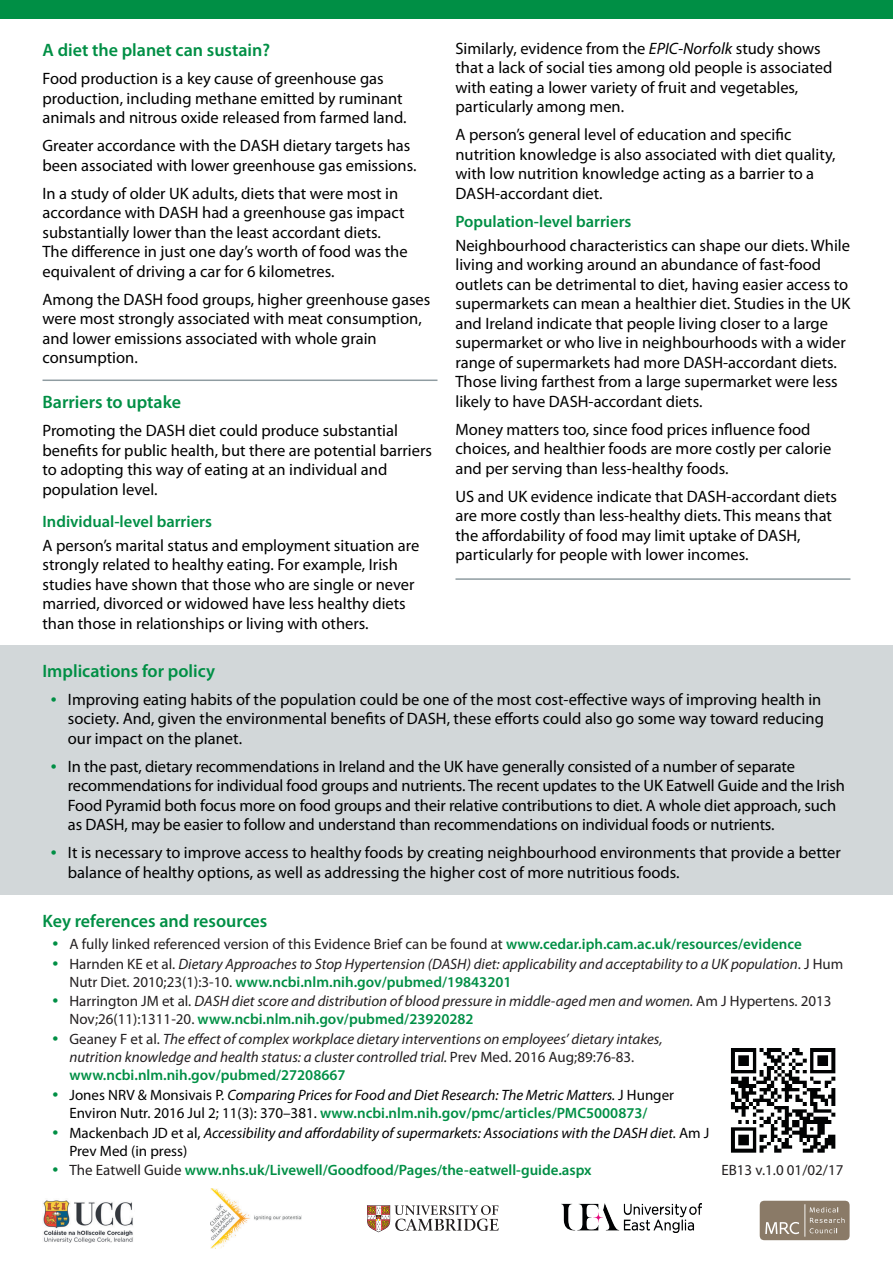
<style>
.page{position:relative;width:893px;height:1263px;background:#fff}
.page>*{position:absolute;margin:0;border:0;box-sizing:border-box;transform-origin:0 0}
.t1{font:600 18px "Myriad Pro";color:#008f45}
.t2{font:16.5px/19.5px "Myriad Pro";color:#000}
.t3{font:600 16.5px "Myriad Pro";color:#008f45}
.t4{font:italic 15px/18px "Myriad Pro";color:#231f20}
.t5{font:15px/18px "Myriad Pro";color:#000}
.t6{font:15px "Myriad Pro";color:#231f20}
.t7{font:italic 15px/18px "Myriad Pro";color:#000}
.t8{font:600 15px "Myriad Pro";color:#008f45}
.s1{font-style:italic}
.s2{font-size:21px;color:#008f45}
.s3{font-weight:600;color:#008f45}
.s4{font-style:normal;font-size:21px;color:#008f45}
.s5{font-style:normal}
.s6{font-weight:600;font-style:normal;color:#008f45}
.s7{font-weight:400;font-size:21px}
.s8{font-weight:400;color:#231f20}
</style>
<div class="page">
<div style="left:0;top:0;width:893px;height:18px;background:#008f45"></div>
<div style="left:0;top:645px;width:893px;height:250px;background:#d2d7d9"></div>
<hr style="left:43px;top:379px;width:394px;height:2px;background:#8f9ca1">
<hr style="left:455px;top:578px;width:395px;height:2px;background:#8f9ca1">
<img style="left:731px;top:1048px;width:105px;height:105px">
<img style="left:210px;top:1189px;width:92px;height:59px">
<svg style="left:367px;top:1205px;width:132px;height:27px"></svg>
<img style="left:562px;top:1203px;width:139px;height:29px">
<div style="left:760px;top:1201px;width:90px;height:39px;background:#8a7a67;border-radius:5px"></div>
<svg style="left:765px;top:1204px;width:80px;height:33px"></svg>
<img style="left:43px;top:1200px;width:90px;height:42px">
<p class="t1" style="left:43px;top:39px;width:229px">A diet the planet can sustain?</p>
<p class="t2" style="left:43px;top:68px;width:366px">Food production is a key cause of greenhouse gas production, including methane emitted by ruminant animals and nitrous oxide released from farmed land.</p>
<p class="t2" style="left:43px;top:135px;width:375px">Greater accordance with the DASH dietary targets has been associated with lower greenhouse gas emissions.</p>
<p class="t2" style="left:43px;top:183px;width:367px">In a study of older UK adults, diets that were most in accordance with DASH had a greenhouse gas impact substantially lower than the least accordant diets.<br>The difference in just one day’s worth of food was the equivalent of driving a car for 6 kilometres.</p>
<p class="t2" style="left:43px;top:289px;width:389px">Among the DASH food groups, higher greenhouse gases were most strongly associated with meat consumption, and lower emissions associated with whole grain consumption.</p>
<p class="t1" style="left:43px;top:391px;width:140px">Barriers to uptake</p>
<p class="t2" style="left:43px;top:421px;width:391px">Promoting the DASH diet could produce substantial benefits for public health, but there are potential barriers to adopting this way of eating at an individual and population level.</p>
<p class="t3" style="left:43px;top:511px;width:171px">Individual-level barriers</p>
<p class="t2" style="left:43px;top:535px;width:378px">A person’s marital status and employment situation are strongly related to healthy eating. For example, Irish studies have shown that those who are single or never married, divorced or widowed have less healthy diets than those in relationships or living with others.</p>
<p class="t2" style="left:455px;top:38px;width:378px">Similarly, evidence from the <span class="s1">EPIC-Norfolk</span> study shows that a lack of social ties among old people is associated with eating a lower variety of fruit and vegetables, particularly among men.</p>
<p class="t2" style="left:455px;top:125px;width:382px">A person’s general level of education and specific nutrition knowledge is also associated with diet quality, with low nutrition knowledge acting as a barrier to a DASH-accordant diet.</p>
<p class="t3" style="left:455px;top:211px;width:177px">Population-level barriers</p>
<p class="t2" style="left:455px;top:235px;width:396px">Neighbourhood characteristics can shape our diets. While living and working around an abundance of fast-food outlets can be detrimental to diet, having easier access to supermarkets can mean a healthier diet. Studies in the UK and Ireland indicate that people living closer to a large supermarket or who live in neighbourhoods with a wider range of supermarkets had more DASH-accordant diets.<br>Those living farthest from a large supermarket were less likely to have DASH-accordant diets.</p>
<p class="t2" style="left:455px;top:419px;width:377px">Money matters too, since food prices influence food choices, and healthier foods are more costly per calorie and per serving than less-healthy foods.</p>
<p class="t2" style="left:455px;top:486px;width:383px">US and UK evidence indicate that DASH-accordant diets are more costly than less-healthy diets. This means that the affordability of food may limit uptake of DASH, particularly for people with lower incomes.</p>
<p class="t1" style="left:42px;top:659px;width:174px">Implications for policy</p>
<p class="t2" style="left:68px;top:689px;width:757px;text-indent:-17px"><span class="s2">•</span> Improving eating habits of the population could be one of the most cost-effective ways of improving health in society. And, given the environmental benefits of DASH, these efforts could also go some way toward reducing our impact on the planet.</p>
<p class="t2" style="left:68px;top:756px;width:779px;text-indent:-17px"><span class="s2">•</span> In the past, dietary recommendations in Ireland and the UK have generally consisted of a number of separate recommendations for individual food groups and nutrients. The recent updates to the UK Eatwell Guide and the Irish Food Pyramid both focus more on food groups and their relative contributions to diet. A whole diet approach, such as DASH, may be easier to follow and understand than recommendations on individual foods or nutrients.</p>
<p class="t2" style="left:68px;top:842px;width:774px;text-indent:-17px"><span class="s2">•</span> It is necessary to improve access to healthy foods by creating neighbourhood environments that provide a better balance of healthy options, as well as addressing the higher cost of more nutritious foods.</p>
<p class="t1" style="left:42px;top:909px;width:226px">Key references and resources</p>
<p class="t6" style="left:52px;top:935px;width:751px"><span class="s2">•</span> A fully linked referenced version of this Evidence Brief can be found at <span class="s3">www.cedar.iph.cam.ac.uk/resources/evidence</span></p>
<p class="t4" style="left:69px;top:954px;width:775px;text-indent:-17px"><span class="s4">•</span> <span class="s5">Harnden KE et al.</span> Dietary Approaches to Stop Hypertension (DASH) diet: applicability and acceptability to a UK population<span class="s5">. J Hum<br>Nutr Diet. 2010;23(1):3-10.</span> <span class="s6">www.ncbi.nlm.nih.gov/pubmed/19843201</span></p>
<p class="t4" style="left:69px;top:992px;width:764px;text-indent:-17px"><span class="s4">•</span> <span class="s5">Harrington JM et al.</span> DASH diet score and distribution of blood pressure in middle-aged men and women. <span class="s5">Am J Hypertens. 2013<br>Nov;26(11):1311-20.</span> <span class="s6">www.ncbi.nlm.nih.gov/pubmed/23920282</span></p>
<p class="t4" style="left:69px;top:1030px;width:594px;text-indent:-17px"><span class="s4">•</span> <span class="s5">Geaney F et al.</span> The effect of complex workplace dietary interventions on employees’ dietary intakes, nutrition knowledge and health status: a cluster controlled trial. <span class="s5">Prev Med. 2016 Aug;89:76-83. </span><span class="s6">www.ncbi.nlm.nih.gov/pubmed/27208667</span></p>
<p class="t5" style="left:69px;top:1085px;width:606px;text-indent:-17px"><span class="s2">•</span> Jones NRV &amp; Monsivais P. <span class="s1">Comparing Prices for Food and Diet Research: The Metric Matters.</span> J Hunger<br>Environ Nutr. 2016 Jul 2; 11(3): 370–381. <span class="s3">www.ncbi.nlm.nih.gov/pmc/articles/PMC5000873/</span></p>
<p class="t7" style="left:69px;top:1123px;width:641px;text-indent:-17px"><span class="s4">•</span> <span class="s5">Mackenbach JD et al,</span> Accessibility and affordability of supermarkets: Associations with the DASH diet. <span class="s5">Am J<br>Prev Med (in press)</span></p>
<p class="t8" style="left:52px;top:1161px;width:541px"><span class="s7">•</span> <span class="s8">The Eatwell Guide</span> www.nhs.uk/Livewell/Goodfood/Pages/the-eatwell-guide.aspx</p>
<p class="t6" style="left:721px;top:1161px;width:123px">EB13 v.1.0 01/02/17</p>
</div>
